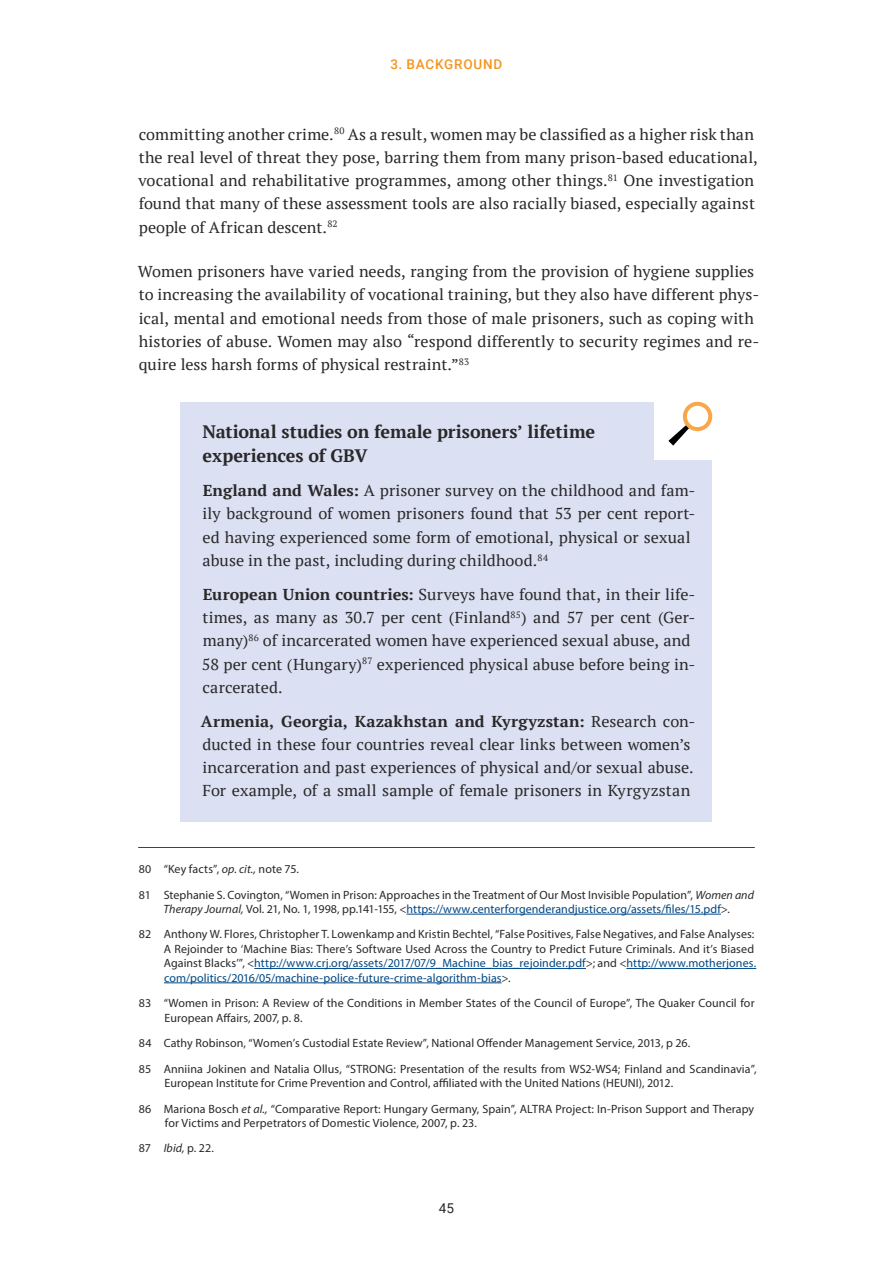
<style>
.page{position:relative;width:893px;height:1263px;background:#fff}
.page>*{position:absolute;margin:0;border:0;box-sizing:border-box;transform-origin:0 0}
.t1{font:700 18px/24.8px "PT Serif";letter-spacing:-.01em;color:#292829}
.t2{font:15.75px/23.2px "PT Serif";color:#292829}
.t3{font:500 13.5px "Roboto";letter-spacing:.06em;color:#f7941e}
.t4{font:13.5px "Roboto";color:#292829}
.t5{font:12px/25.5px "Myriad Pro";letter-spacing:.005em;color:#292829}
.t6{font:12px/14.4px "Myriad Pro";letter-spacing:.005em;color:#004785}
.s1{font-weight:700}
.s2{font-style:italic}
.s3{color:#004785}
.s4{color:#292829}
</style>
<div class="page">
<div style="left:181px;top:402px;width:531px;height:86px;background:#dbe0f2"></div>
<div style="left:181px;top:463px;width:531px;height:128px;background:#dbe0f2"></div>
<div style="left:181px;top:566px;width:531px;height:152px;background:#dbe0f2"></div>
<div style="left:181px;top:693px;width:531px;height:128px;background:#dbe0f2"></div>
<hr style="left:138px;top:847px;width:617px;height:1px;background:#414042">
<hr style="left:406px;top:914px;width:315px;height:1px;background:#004785">
<hr style="left:254px;top:968px;width:332px;height:1px;background:#004785">
<hr style="left:626px;top:968px;width:130px;height:1px;background:#004785">
<hr style="left:164px;top:982px;width:338px;height:1px;background:#004785">
<div style="left:654px;top:400px;width:60px;height:60px;background:#fff"></div>
<svg style="left:668px;top:401px;width:44px;height:45px"></svg>
<p class="t3" style="left:390px;top:55px;width:113px">3. BACKGROUND</p>
<p class="t2" style="left:138px;top:122px;width:621px">committing another crime.<sup>80</sup> As a result, women may be classified as a higher risk than the real level of threat they pose, barring them from many prison-based educational, vocational and rehabilitative programmes, among other things.<sup>81</sup> One investigation found that many of these assessment tools are also racially biased, especially against people of African descent.<sup>82</sup></p>
<p class="t2" style="left:138px;top:260px;width:623px">Women prisoners have varied needs, ranging from the provision of hygiene supplies to increasing the availability of vocational training, but they also have different phys&shy;ical, mental and emotional needs from those of male prisoners, such as coping with histories of abuse. Women may also “respond differently to security regimes and re&shy;quire less harsh forms of physical restraint.”<sup>83</sup></p>
<p class="t1" style="left:202px;top:418px;width:394px">National studies on female prisoners’ lifetime experiences of GBV</p>
<p class="t2" style="left:203px;top:479px;width:494px"><span class="s1">England and Wales:</span> A prisoner survey on the childhood and fam&shy;ily background of women prisoners found that 53 per cent report&shy;ed having experienced some form of emotional, physical or sexual abuse in the past, including during childhood.<sup>84</sup></p>
<p class="t2" style="left:202px;top:582px;width:495px"><span class="s1">European Union countries:</span> Surveys have found that, in their life&shy;times, as many as 30.7 per cent (Finland<sup>85</sup>) and 57 per cent (Ger&shy;many)<sup>86</sup> of incarcerated women have experienced sexual abuse, and 58 per cent (Hungary)<sup>87</sup> experienced physical abuse before being in&shy;carcerated.</p>
<p class="t2" style="left:201px;top:709px;width:496px"><span class="s1">Armenia, Georgia, Kazakhstan and Kyrgyzstan:</span> Research con&shy;ducted in these four countries reveal clear links between women’s incarceration and past experiences of physical and/or sexual abuse.<br>For example, of a small sample of female prisoners in Kyrgyzstan</p>
<p class="t5" style="left:139px;top:856px;width:617px">80 “Key facts”, <span class="s2">op. cit.,</span> note 75.<br>81 Stephanie S. Covington, “Women in Prison: Approaches in the Treatment of Our Most Invisible Population”, <span class="s2">Women and</span></p>
<p class="t5" style="left:139px;top:896px;width:617px;text-align:center"><span class="s2">Therapy Journal,</span> Vol. 21, No. 1, 1998, pp.141-155, &lt;<span class="s3">https://www.centerforgenderandjustice.org/assets/files/15.pdf</span>&gt;.<br>82 Anthony W. Flores, Christopher T. Lowenkamp and Kristin Bechtel, “False Positives, False Negatives, and False Analyses:</p>
<p class="t6" style="left:164px;top:941px;width:594px"><span class="s4">A Rejoinder to ‘Machine Bias: There’s Software Used Across the Country to Predict Future Criminals. And it’s Biased<br>Against Blacks’”, &lt;</span>http://www.crj.org/assets/2017/07/9_Machine_bias_rejoinder.pdf<span class="s4">&gt;; and &lt;</span>http://www.motherjones. com/politics/2016/05/machine-police-future-crime-algorithm-bias<span class="s4">&gt;.</span></p>
<p class="t5" style="left:165px;top:996px;width:591px;line-height:14.4px;text-indent:-26px">83 “Women in Prison: A Review of the Conditions in Member States of the Council of Europe”, The Quaker Council for<br>European Affairs, 2007, p. 8.</p>
<p class="t5" style="left:139px;top:1030px;width:619px">84 Cathy Robinson, “Women’s Custodial Estate Review”, National Offender Management Service, 2013, p 26.<br>85 Anniina Jokinen and Natalia Ollus, “STRONG: Presentation of the results from WS2-WS4; Finland and Scandinavia”,</p>
<p class="t5" style="left:139px;top:1070px;width:617px;text-indent:26px">European Institute for Crime Prevention and Control, affiliated with the United Nations (HEUNI), 2012.<br>86 Mariona Bosch <span class="s2">et al.,</span> “Comparative Report: Hungary Germany, Spain”, ALTRA Project: In-Prison Support and Therapy</p>
<p class="t5" style="left:139px;top:1110px;width:339px;text-indent:26px">for Victims and Perpetrators of Domestic Violence, 2007, p. 23.<br>87 <span class="s2">Ibid,</span> p. 22.</p>
<p class="t4" style="left:439px;top:1198px;width:17px">45</p>
</div>
